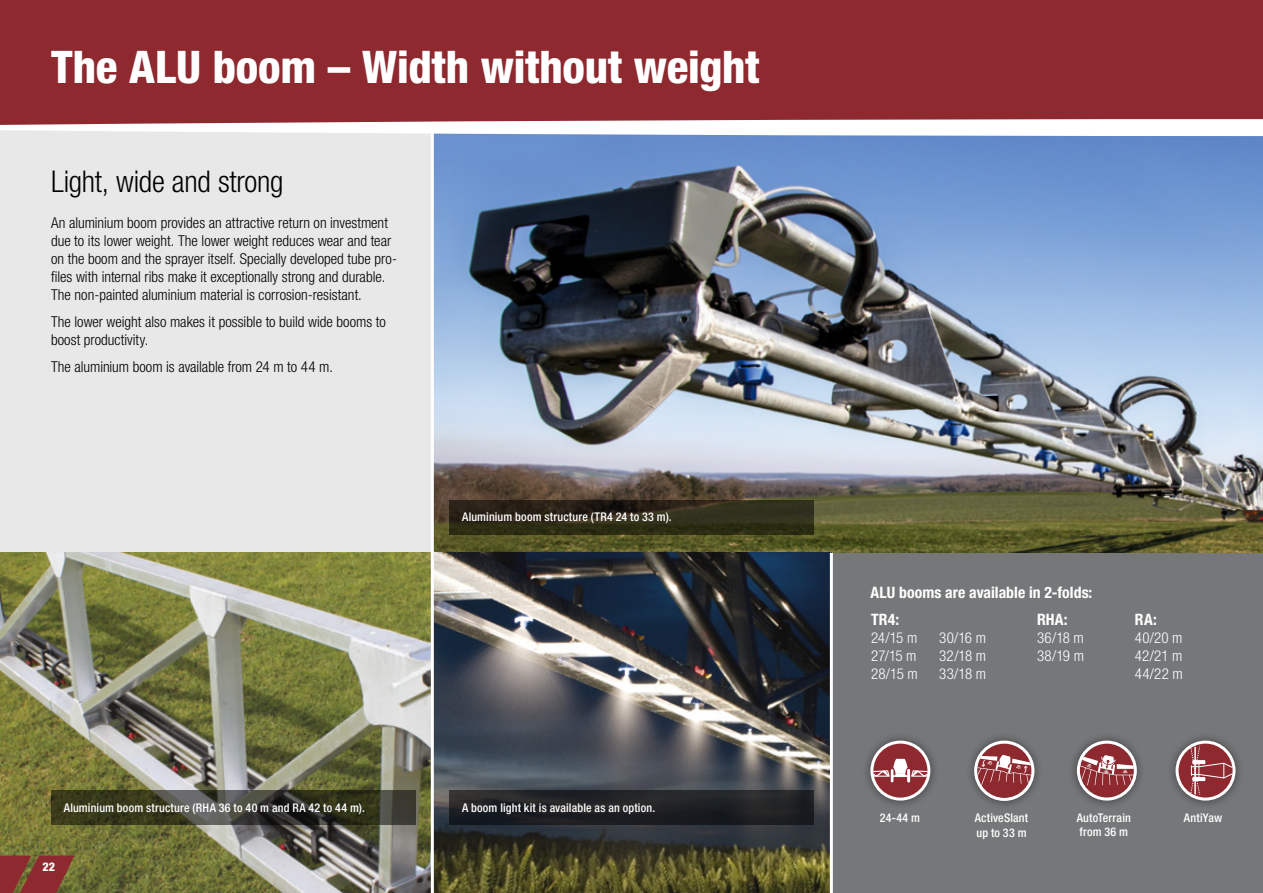
<style>
.page{position:relative;width:1263px;height:893px;background:#fff}
.page>*{position:absolute;margin:0;border:0;box-sizing:border-box;transform-origin:0 0}
.t1{font:800 condensed 45px "Helvetica Neue LTW1 G";letter-spacing:-.005em;color:#fff}
.t2{font:300 condensed 30px "Helvetica Neue LTW1 G";letter-spacing:-.01em;color:#000}
.t3{font:700 condensed 15.75px/26.7px "Helvetica Neue LTW1 G";letter-spacing:.005em;color:#fff}
.t4{font:300 condensed 15px/18px "Helvetica Neue LTW1 G";color:#000}
.t5{font:300 condensed 15px/18px "Helvetica Neue LTW1 G";color:#fff;text-align:justify}
.t6{font:500 condensed 12px/14.4px "Helvetica Neue LTW1 G";letter-spacing:.015em;color:#fff}
.t7{font:800 condensed 12px "Helvetica Neue LTW1 G";color:#fff}
</style>
<div class="page">
<img style="left:434px;top:136px;width:829px;height:417px">
<div style="left:0;top:128px;width:432px;height:425px;background:#e8e8e8"></div>
<div style="left:831px;top:553px;width:432px;height:340px;background:#757779"></div>
<img style="left:0;top:553px;width:830px;height:340px">
<hr style="left:431px;top:128px;width:3px;height:765px;background:#fff">
<hr style="left:830px;top:553px;width:3px;height:340px;background:#fff">
<div style="left:449px;top:791px;width:365px;height:34px;background:linear-gradient(to bottom,#292a2c,#17191e)"></div>
<svg style="left:449px;top:500px;width:365px;height:34px;background:#2d2917"></svg>
<svg style="left:51px;top:791px;width:364px;height:34px;background:#3c3c2c"></svg>
<div style="left:862px;top:732px;width:77px;height:78px;background:#000;opacity:.4"></div>
<svg style="left:872px;top:742px;width:57px;height:57px"></svg>
<div style="left:873px;top:744px;width:54px;height:54px;background:#8e2930;border-radius:50%"></div>
<svg style="left:874px;top:759px;width:52px;height:23px"></svg>
<div style="left:870px;top:741px;width:60px;height:60px;border:3px solid #fff;border-radius:50%"></div>
<div style="left:1167px;top:732px;width:77px;height:78px;background:#000;opacity:.4"></div>
<svg style="left:1177px;top:742px;width:57px;height:57px"></svg>
<div style="left:1178px;top:744px;width:54px;height:54px;background:#8e2930;border-radius:50%"></div>
<svg style="left:1190px;top:747px;width:42px;height:48px"></svg>
<svg style="left:1192px;top:760px;width:13px;height:4px"></svg>
<svg style="left:1192px;top:777px;width:13px;height:4px"></svg>
<div style="left:1175px;top:741px;width:60px;height:60px;border:3px solid #fff;border-radius:50%"></div>
<div style="left:1068px;top:732px;width:78px;height:78px;background:#000;opacity:.4"></div>
<svg style="left:1078px;top:742px;width:57px;height:57px"></svg>
<div style="left:1080px;top:744px;width:54px;height:54px;background:#8e2930;border-radius:50%"></div>
<svg style="left:1080px;top:753px;width:54px;height:33px"></svg>
<div style="left:1077px;top:741px;width:60px;height:60px;border:3px solid #fff;border-radius:50%"></div>
<div style="left:965px;top:732px;width:79px;height:78px;background:#000;opacity:.4"></div>
<svg style="left:976px;top:742px;width:57px;height:57px"></svg>
<svg style="left:977px;top:744px;width:54px;height:54px;background:#a14f54"></svg>
<svg style="left:981px;top:755px;width:23px;height:2px"></svg>
<div style="left:974px;top:741px;width:60px;height:60px;border:3px solid #fff;border-radius:50%"></div>
<div style="left:0;top:0;width:1263px;height:128px;background:#8e2930"></div>
<svg style="left:0;top:119px;width:1263px;height:17px"></svg>
<svg style="left:0;top:855px;width:75px;height:38px;background:#863a31"></svg>
<h1 class="t1" style="left:51px;top:40px;width:710px">The ALU boom – Width without weight</h1>
<h2 class="t2" style="left:51px;top:163px;width:234px">Light, wide and strong</h2>
<p class="t4" style="left:51px;top:213px;width:347px">An aluminium boom provides an attractive return on investment due to its lower weight. The lower weight reduces wear and tear on the boom and the sprayer itself. Specially developed tube pro&shy;files with internal ribs make it exceptionally strong and durable.<br>The non-painted aluminium material is corrosion-resistant.</p>
<p class="t4" style="left:51px;top:312px;width:336px">The lower weight also makes it possible to build wide booms to boost productivity.</p>
<p class="t4" style="left:51px;top:357px;width:283px">The aluminium boom is available from 24 m to 44 m.</p>
<p class="t6" style="left:462px;top:510px;width:211px">Aluminium boom structure (TR4 24 to 33 m).</p>
<p class="t6" style="left:64px;top:801px;width:303px">Aluminium boom structure (RHA 36 to 40 m and RA 42 to 44 m).</p>
<p class="t7" style="left:42px;top:860px;width:14px">22</p>
<p class="t6" style="left:462px;top:801px;width:195px">A boom light kit is available as an option.</p>
<p class="t3" style="left:1037px;top:579px;width:57px;text-indent:-167px">ALU booms are available in 2-folds:<br>RHA:</p>
<p class="t5" style="left:1037px;top:629px;width:48px">36/18 m<br>38/19 m</p>
<p class="t3" style="left:871px;top:606px;width:30px">TR4:</p>
<p class="t5" style="left:871px;top:629px;width:48px">24/15 m 27/15 m 28/15 m</p>
<p class="t5" style="left:939px;top:629px;width:48px">30/16 m 32/18 m 33/18 m</p>
<p class="t3" style="left:1135px;top:606px;width:23px">RA:</p>
<p class="t5" style="left:1135px;top:629px;width:49px">40/20 m 42/21 m 44/22 m</p>
<p class="t6" style="left:880px;top:810px;width:42px">24-44 m</p>
<p class="t6" style="left:1077px;top:810px;width:56px">AutoTerrain</p>
<p class="t6" style="left:1184px;top:810px;width:40px">AntiYaw</p>
<p class="t6" style="left:1079px;top:825px;width:50px">from 36 m</p>
<p class="t6" style="left:975px;top:811px;width:55px">ActiveSlant up to 33 m</p>
</div>
